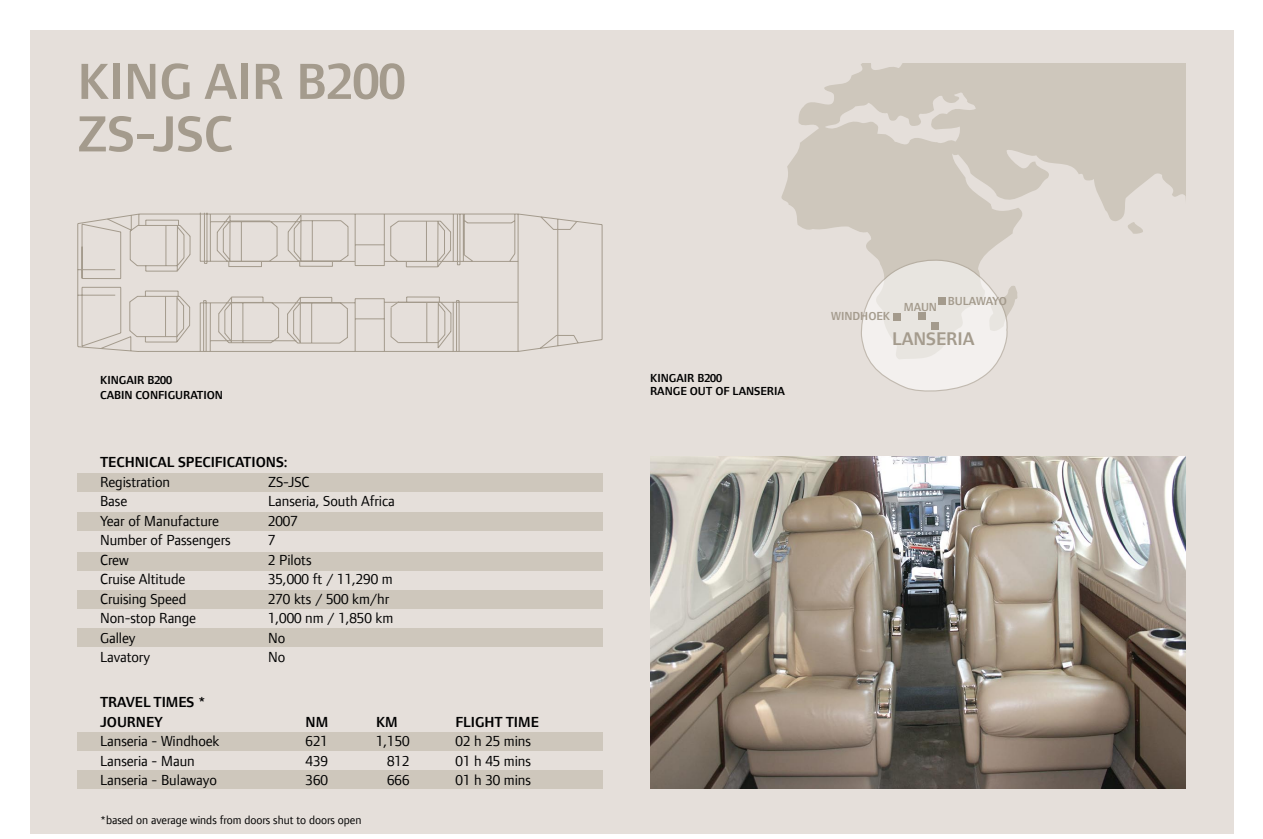
<style>
.page{position:relative;width:1263px;height:839px;background:#fff}
.page>*{position:absolute;margin:0;border:0;box-sizing:border-box;transform-origin:0 0}
.t1{font:600 52.5px/52.5px "Foundry Form Sans";letter-spacing:-.005em;color:#a49b8d}
.t2{font:600 18.9px "Foundry Form Sans";letter-spacing:-.005em;color:#a49b8d}
.t3{font:15px "Foundry Form Sans";letter-spacing:-.005em;color:#000}
.t4{font:600 15px/19.5px "Foundry Form Sans";letter-spacing:-.005em;color:#000}
.t5{font:600 12px/15px "Foundry Form Sans";letter-spacing:-.005em;color:#000}
.t6{font:12px "Foundry Form Sans";letter-spacing:-.005em;color:#000}
.t7{font:600 12px "Foundry Form Sans";letter-spacing:-.005em;color:#a49b8d}
</style>
<div class="page">
<div style="left:30px;top:30px;width:1203px;height:803px;background:#e5dfda"></div>
<img style="left:650px;top:456px;width:535px;height:333px">
<div style="left:77px;top:513px;width:525px;height:18px;background:#cec7bc"></div>
<div style="left:77px;top:473px;width:525px;height:19px;background:#cec7bc"></div>
<div style="left:77px;top:552px;width:525px;height:19px;background:#cec7bc"></div>
<div style="left:77px;top:591px;width:525px;height:18px;background:#cec7bc"></div>
<div style="left:77px;top:629px;width:525px;height:18px;background:#cec7bc"></div>
<div style="left:77px;top:732px;width:525px;height:18px;background:#cec7bc"></div>
<div style="left:77px;top:770px;width:525px;height:19px;background:#cec7bc"></div>
<svg style="left:781px;top:64px;width:404px;height:249px;fill:#cec7bc"></svg>
<svg style="left:860px;top:258px;width:149px;height:134px"></svg>
<div style="left:931px;top:322px;width:7px;height:8px;background:#a49b8d"></div>
<div style="left:893px;top:313px;width:8px;height:8px;background:#a49b8d"></div>
<div style="left:918px;top:313px;width:8px;height:7px;background:#a49b8d"></div>
<div style="left:938px;top:298px;width:8px;height:7px;background:#a49b8d"></div>
<svg style="left:77px;top:212px;width:526px;height:140px"></svg>
<svg style="left:390px;top:301px;width:10px;height:43px"></svg>
<h1 class="t1" style="left:77px;top:55px;width:329px">KING AIR B200<br>ZS-JSC</h1>
<p class="t5" style="left:100px;top:372px;width:74px">KINGAIR B200<br>CABIN CONFIG</p>
<p class="t5" style="left:175px;top:387px;width:36px">URATION</p>
<p class="t4" style="left:100px;top:452px;width:189px">TECHNICAL SPECIFICATIONS:</p>
<p class="t3" style="left:100px;top:473px;width:72px">Registration</p>
<p class="t3" style="left:268px;top:473px;width:42px">ZS-JSC</p>
<p class="t3" style="left:100px;top:493px;width:29px">Base</p>
<p class="t3" style="left:268px;top:493px;width:128px">Lanseria, South Africa</p>
<p class="t3" style="left:100px;top:512px;width:120px">Year of Manufacture</p>
<p class="t3" style="left:268px;top:512px;width:31px">2007</p>
<p class="t3" style="left:100px;top:532px;width:132px">Number of Passengers</p>
<p class="t3" style="left:268px;top:532px;width:9px">7</p>
<p class="t3" style="left:100px;top:551px;width:30px">Crew</p>
<p class="t3" style="left:268px;top:551px;width:45px">2 Pilots</p>
<p class="t3" style="left:100px;top:571px;width:87px">Cruise Altitude</p>
<p class="t3" style="left:268px;top:571px;width:126px">35,000 ft / 11,290 m</p>
<p class="t3" style="left:100px;top:590px;width:88px">Cruising Speed</p>
<p class="t3" style="left:268px;top:590px;width:123px">270 kts / 500 km/hr</p>
<p class="t3" style="left:100px;top:610px;width:98px">Non-stop Range</p>
<p class="t3" style="left:268px;top:610px;width:127px">1,000 nm / 1,850 km</p>
<p class="t3" style="left:100px;top:629px;width:37px">Galley</p>
<p class="t3" style="left:268px;top:629px;width:19px">No</p>
<p class="t3" style="left:100px;top:649px;width:52px">Lavatory</p>
<p class="t3" style="left:268px;top:649px;width:19px">No</p>
<p class="t4" style="left:100px;top:692px;width:107px">TRAVEL TIM ES *<br>JOURN EY</p>
<p class="t4" style="left:306px;top:712px;width:17px">NMKMFLIGH</p>
<p class="t4" style="left:495px;top:712px;width:46px">T TIME</p>
<p class="t3" style="left:100px;top:733px;width:121px">Lanseria - Windhoek</p>
<p class="t3" style="left:306px;top:733px;width:24px">621</p>
<p class="t3" style="left:376px;top:733px;width:35px">1,150</p>
<p class="t3" style="left:456px;top:733px;width:77px">02 h 25 mins</p>
<p class="t3" style="left:100px;top:752px;width:96px">Lanseria - Maun</p>
<p class="t3" style="left:306px;top:752px;width:24px">439</p>
<p class="t3" style="left:387px;top:752px;width:24px">812</p>
<p class="t3" style="left:456px;top:752px;width:77px">01 h 45 mins</p>
<p class="t3" style="left:100px;top:772px;width:118px">Lanseria - Bulawayo</p>
<p class="t3" style="left:306px;top:772px;width:24px">360</p>
<p class="t3" style="left:387px;top:772px;width:24px">666</p>
<p class="t3" style="left:456px;top:772px;width:77px">01 h 30 mins</p>
<p class="t6" style="left:100px;top:813px;width:263px">*based on average winds from doors shut to doors open</p>
<p class="t5" style="left:650px;top:371px;width:74px;line-height:13.5px">KINGAIR B200<br>RANG</p>
<p class="t5" style="left:680px;top:384px;width:106px">E OUT OF LANSERIA</p>
<p class="t7" style="left:831px;top:310px;width:60px">WINDHOEK</p>
<p class="t7" style="left:904px;top:301px;width:35px">MAUN</p>
<p class="t7" style="left:948px;top:295px;width:61px">BU LAWAYO</p>
<p class="t2" style="left:892px;top:328px;width:84px">LANSERIA</p>
</div>
